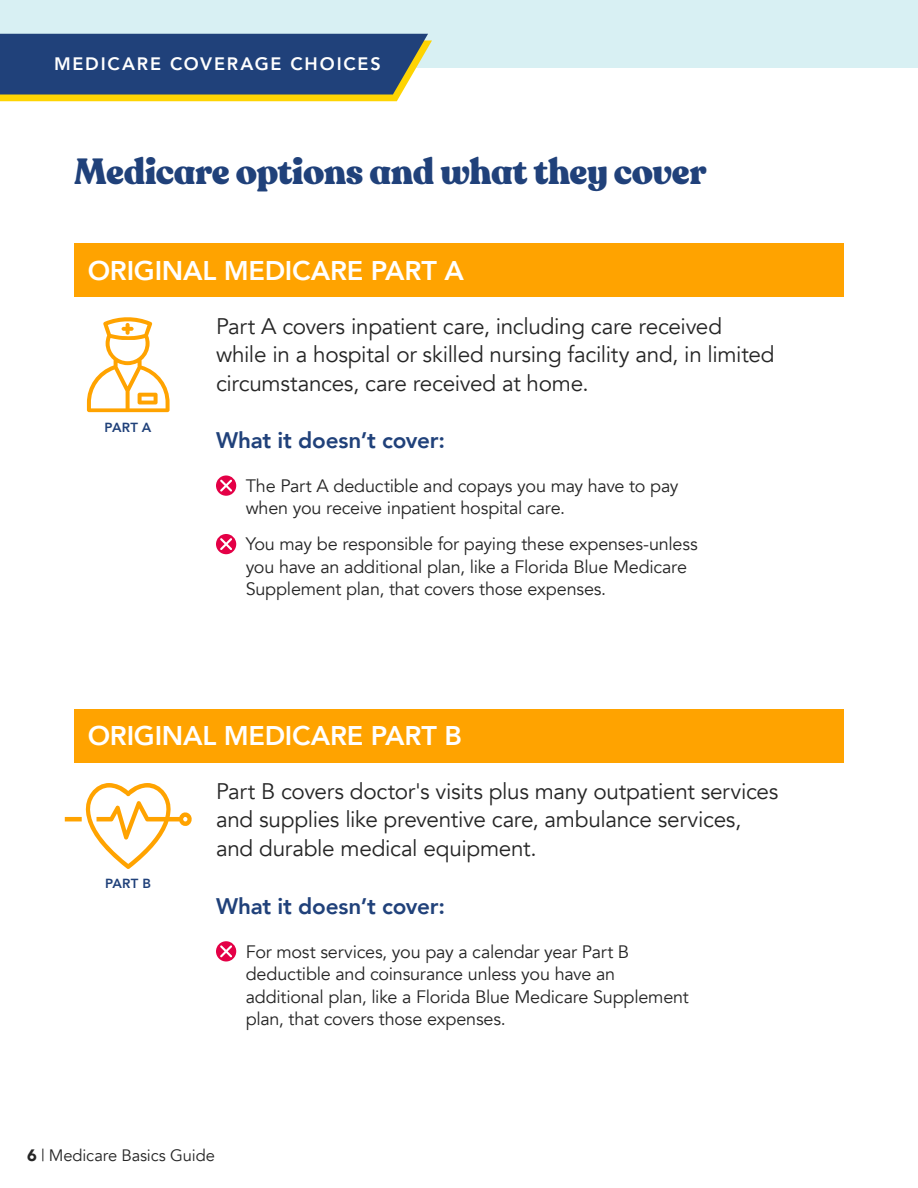
<style>
.page{position:relative;width:918px;height:1188px;background:#fff}
.page>*{position:absolute;margin:0;border:0;box-sizing:border-box;transform-origin:0 0}
.t1{font:900 36px "Recoleta Alt";letter-spacing:-.015em;color:#20417a}
.t2{font:800 27px "Avenir";letter-spacing:-.01em;color:#fff}
.t3{font:22.5px/28.5px "Avenir";letter-spacing:-.015em;color:#262626}
.t4{font:800 22.5px "Avenir";letter-spacing:-.01em;color:#20417a}
.t5{font:18px/22.5px "Avenir";letter-spacing:-.015em;color:#262626}
.t6{font:800 18px "Avenir";letter-spacing:.1em;color:#fff}
.t7{font:16.5px "Avenir";letter-spacing:-.01em;color:#262626}
.t8{font:800 13.2px "Avenir";letter-spacing:.015em;color:#20417a}
.s1{font-weight:900}
</style>
<div class="page">
<div style="left:0;top:0;width:918px;height:68px;background:#d8f0f3"></div>
<svg style="left:0;top:34px;width:432px;height:67px;background:#3f5772"></svg>
<div style="left:74px;top:243px;width:770px;height:54px;background:#ffa300"></div>
<div style="left:74px;top:709px;width:770px;height:54px;background:#ffa300"></div>
<div style="left:216px;top:475px;width:20px;height:21px;background:#e40046;border-radius:50%"></div>
<svg style="left:220px;top:480px;width:12px;height:12px"></svg>
<div style="left:216px;top:534px;width:20px;height:20px;background:#e40046;border-radius:50%"></div>
<svg style="left:220px;top:538px;width:12px;height:12px"></svg>
<div style="left:216px;top:941px;width:20px;height:21px;background:#e40046;border-radius:50%"></div>
<svg style="left:220px;top:945px;width:12px;height:12px"></svg>
<svg style="left:87px;top:317px;width:83px;height:95px"></svg>
<svg style="left:65px;top:783px;width:127px;height:86px"></svg>
<p class="t6" style="left:54px;top:50px;width:328px">MEDICARE COVERAGE CHOICES</p>
<h1 class="t1" style="left:74px;top:148px;width:634px">Medicare options and what they cover</h1>
<h2 class="t2" style="left:88px;top:249px;width:378px">ORIGINAL MEDICARE PART A</h2>
<p class="t8" style="left:105px;top:417px;width:48px">PART A</p>
<p class="t3" style="left:216px;top:312px;width:560px">Part A covers inpatient care, including care received while in a hospital or skilled nursing facility and, in limited circumstances, care received at home.</p>
<p class="t4" style="left:216px;top:423px;width:230px">What it doesn’t cover:</p>
<p class="t5" style="left:246px;top:475px;width:434px">The Part A deductible and copays you may have to pay when you receive inpatient hospital care.</p>
<p class="t5" style="left:246px;top:533px;width:454px">You may be responsible for paying these expenses-unless you have an additional plan, like a Florida Blue Medicare<br>Supplement plan, that covers those expenses.</p>
<h2 class="t2" style="left:88px;top:715px;width:376px">ORIGINAL MEDICARE PART B</h2>
<p class="t8" style="left:105px;top:873px;width:47px">PART B</p>
<p class="t3" style="left:216px;top:777px;width:564px">Part B covers doctor's visits plus many outpatient services and supplies like preventive care, ambulance services, and durable medical equipment.</p>
<p class="t4" style="left:216px;top:888px;width:230px">What it doesn’t cover:</p>
<p class="t5" style="left:246px;top:941px;width:445px">For most services, you pay a calendar year Part B deductible and coinsurance unless you have an additional plan, like a Florida Blue Medicare Supplement plan, that covers those expenses.</p>
<p class="t7" style="left:27px;top:1145px;width:189px"><span class="s1">6</span> | Medicare Basics Guide</p>
</div>
